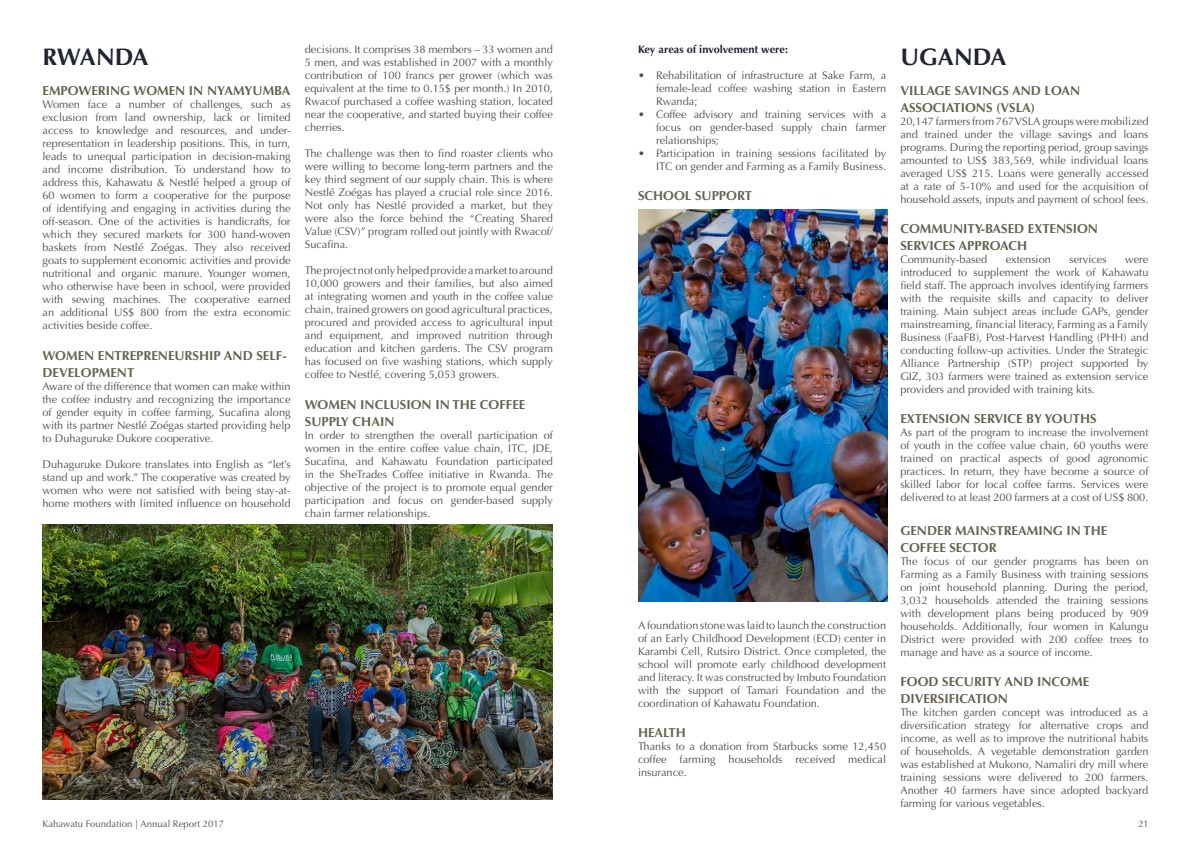
<style>
.page{position:relative;width:1191px;height:842px;background:#fff}
.page>*{position:absolute;margin:0;border:0;box-sizing:border-box;transform-origin:0 0}
.t1{font:700 24px "Optima";letter-spacing:.005em;color:#202533}
.t2{font:700 13px/17px "Optima";color:#65634d}
.t3{font:11px/13px "Optima";color:#4d4d4f;text-align:justify}
.t4{font:700 11px "Optima";color:#202533}
.t5{font:9.5px "Optima";letter-spacing:.005em;color:#4d4d4f}
</style>
<div class="page">
<img style="left:43px;top:525px;width:510px;height:274px">
<img style="left:638px;top:210px;width:249px;height:391px">
<h1 class="t1" style="left:43px;top:43px;width:107px">RWANDA</h1>
<p class="t2" style="left:43px;top:82px;width:249px">EMPOWERING WOMEN IN NYAMYUMBA</p>
<p class="t3" style="left:43px;top:98px;width:250px">Women face a number of challenges, such as exclusion from land ownership, lack or limited access to knowledge and resources, and under&shy;representation in leadership positions. This, in turn, leads to unequal participation in decision-making and income distribution. To understand how to address this, Kahawatu &amp; Nestlé helped a group of 60 women to form a cooperative for the purpose of identifying and engaging in activities during the off-season. One of the activities is handicrafts, for which they secured markets for 300 hand-woven baskets from Nestlé Zoégas. They also received goats to supplement economic activities and provide nutritional and organic manure. Younger women, who otherwise have been in school, were provided with sewing machines. The cooperative earned an additional US$ 800 from the extra economic activities beside coffee.</p>
<p class="t2" style="left:43px;top:347px;width:246px">WOMEN ENTREPRENEURSHIP AND SELF-<br>DEVELOPMENT</p>
<p class="t3" style="left:43px;top:380px;width:250px">Aware of the difference that women can make within the coffee industry and recognizing the importance of gender equity in coffee farming, Sucafina along with its partner Nestlé Zoégas started providing help to Duhaguruke Dukore cooperative.</p>
<p class="t3" style="left:43px;top:458px;width:250px">Duhaguruke Dukore translates into English as “let’s stand up and work.” The cooperative was created by women who were not satisfied with being stay-at&shy;home mothers with limited influence on household</p>
<p class="t3" style="left:305px;top:43px;width:250px">decisions. It comprises 38 members – 33 women and 5 men, and was established in 2007 with a monthly contribution of 100 francs per grower (which was equivalent at the time to 0.15$ per month.) In 2010, Rwacof purchased a coffee washing station, located near the cooperative, and started buying their coffee cherries.</p>
<p class="t3" style="left:305px;top:147px;width:250px">The challenge was then to find roaster clients who were willing to become long-term partners and the key third segment of our supply chain. This is where Nestlé Zoégas has played a crucial role since 2016.<br>Not only has Nestlé provided a market, but they were also the force behind the “Creating Shared Value (CSV)” program rolled out jointly with Rwacof/ Sucafina.</p>
<p class="t3" style="left:305px;top:264px;width:250px">The project not only helped provide a market to around 10,000 growers and their families, but also aimed at integrating women and youth in the coffee value chain, trained growers on good agricultural practices, procured and provided access to agricultural input and equipment, and improved nutrition through education and kitchen gardens. The CSV program has focused on five washing stations, which supply coffee to Nestlé, covering 5,053 growers.</p>
<p class="t2" style="left:305px;top:396px;width:222px">WOMEN INCLUSION IN THE COFFEE<br>SUPPLY CHAIN</p>
<p class="t3" style="left:305px;top:429px;width:250px">In order to strengthen the overall participation of women in the entire coffee value chain, ITC, JDE, Sucafina, and Kahawatu Foundation participated in the SheTrades Coffee initiative in Rwanda. The objective of the project is to promote equal gender participation and focus on gender-based supply chain farmer relationships.</p>
<p class="t4" style="left:638px;top:43px;width:152px">Key areas of involvement were:</p>
<p class="t3" style="left:656px;top:69px;width:232px;text-indent:-18px">• Rehabilitation of infrastructure at Sake Farm, a female-lead coffee washing station in Eastern Rwanda;</p>
<p class="t3" style="left:656px;top:108px;width:232px;text-indent:-18px">• Coffee advisory and training services with a focus on gender-based supply chain farmer relationships;</p>
<p class="t3" style="left:638px;top:147px;width:250px;text-align:right">• Participation in training sessions facilitated by<br>ITC on gender and Farming as a Family Business.</p>
<p class="t2" style="left:638px;top:187px;width:115px">SCHOOL SUPPORT</p>
<p class="t3" style="left:638px;top:619px;width:250px">A foundation stone was laid to launch the construction of an Early Childhood Development (ECD) center in Karambi Cell, Rutsiro District. Once completed, the school will promote early childhood development and literacy. It was constructed by Imbuto Foundation with the support of Tamari Foundation and the coordination of Kahawatu Foundation.</p>
<p class="t2" style="left:638px;top:724px;width:49px">HEALTH</p>
<p class="t3" style="left:638px;top:740px;width:250px">Thanks to a donation from Starbucks some 12,450 coffee farming households received medical insurance.</p>
<h1 class="t1" style="left:900px;top:43px;width:108px">UGANDA</h1>
<p class="t2" style="left:900px;top:82px;width:181px">VILLAGE SAVINGS AND LOAN<br>ASSOCIATIONS (VSLA)</p>
<p class="t3" style="left:900px;top:115px;width:250px">20,147 farmers from 767 VSLA groups were mobilized and trained under the village savings and loans programs. During the reporting period, group savings amounted to US$ 383,569, while individual loans averaged US$ 215. Loans were generally accessed at a rate of 5-10% and used for the acquisition of household assets, inputs and payment of school fees.</p>
<p class="t2" style="left:900px;top:220px;width:199px">COMMUNITY-BASED EXTENSION<br>SERVICES APPROACH</p>
<p class="t3" style="left:900px;top:253px;width:88px">Community-based</p>
<p class="t3" style="left:1005px;top:253px;width:47px">extension</p>
<p class="t3" style="left:1069px;top:253px;width:39px">services</p>
<p class="t3" style="left:900px;top:253px;width:250px;text-indent:225px">were introduced to supplement the work of Kahawatu field staff. The approach involves identifying farmers with the requisite skills and capacity to deliver training. Main subject areas include GAPs, gender mainstreaming, financial literacy, Farming as a Family Business (FaaFB), Post-Harvest Handling (PHH) and conducting follow-up activities. Under the Strategic Alliance Partnership (STP) project supported by GIZ, 303 farmers were trained as extension service providers and provided with training kits.</p>
<p class="t2" style="left:900px;top:410px;width:198px">EXTENSION SERVICE BY YOUTHS</p>
<p class="t3" style="left:900px;top:426px;width:250px">As part of the program to increase the involvement of youth in the coffee value chain, 60 youths were trained on practical aspects of good agronomic practices. In return, they have become a source of skilled labor for local coffee farms. Services were delivered to at least 200 farmers at a cost of US$ 800.</p>
<p class="t2" style="left:900px;top:522px;width:209px">GENDER MAINSTREAMING IN THE<br>COFFEE SECTOR</p>
<p class="t3" style="left:900px;top:555px;width:250px">The focus of our gender programs has been on Farming as a Family Business with training sessions on joint household planning. During the period, 3,032 households attended the training sessions with development plans being produced by 909 households. Additionally, four women in Kalungu District were provided with 200 coffee trees to manage and have as a source of income.</p>
<p class="t2" style="left:900px;top:673px;width:190px">FOOD SECURITY AND INCOME<br>DIVERSIFICATION</p>
<p class="t3" style="left:900px;top:706px;width:250px">The kitchen garden concept was introduced as a diversification strategy for alternative crops and income, as well as to improve the nutritional habits of households. A vegetable demonstration garden was established at Mukono, Namaliri dry mill where training sessions were delivered to 200 farmers.<br>Another 40 farmers have since adopted backyard farming for various vegetables.</p>
<p class="t5" style="left:43px;top:818px;width:183px">Kahawatu Foundation | Annual Report 2017</p>
<p class="t5" style="left:1138px;top:818px;width:12px">21</p>
</div>
